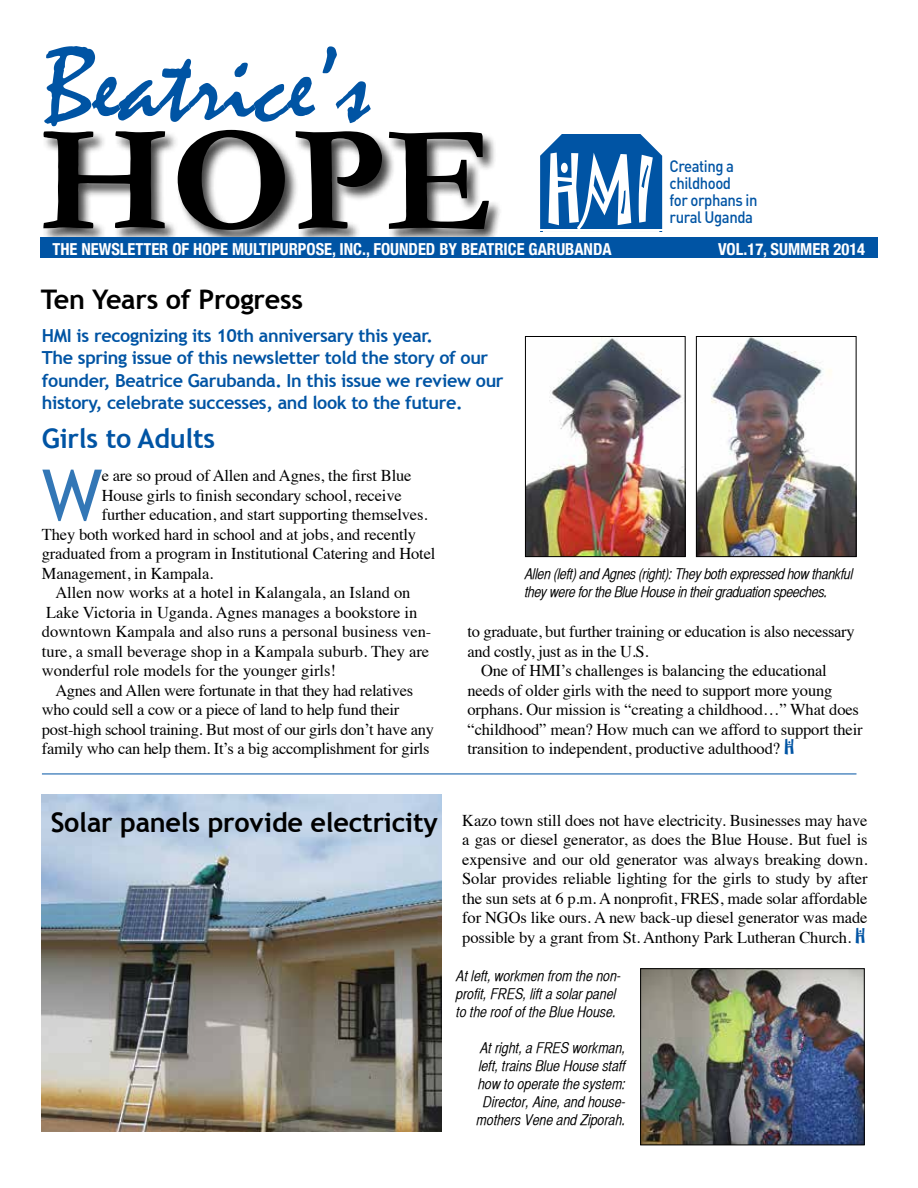
<style>
.page{position:relative;width:918px;height:1188px;background:#fff}
.page>*{position:absolute;margin:0;border:0;box-sizing:border-box;transform-origin:0 0}
.t1{font:700 153px "Garamond";color:#000}
.t2{font:108px "Mistral";color:#0054a4}
.t3{font:83.85px "Jokerman";color:#fff;scale:.67 1}
.t4{font:70.95px "Trebuchet MS";color:#3377b6}
.t5{font:700 27px "Trebuchet MS";letter-spacing:-.01em;color:#000}
.t6{font:700 27px "Trebuchet MS";letter-spacing:-.01em;color:#0054a4}
.t7{font:700 18px/22.5px "Trebuchet MS";letter-spacing:-.02em;color:#0054a4}
.t8{font:16.5px/19.5px "Times";letter-spacing:-.01em;color:#000;text-align:justify}
.t9{font:700 condensed 16.5px "Helvetica Neue";color:#fff}
.t10{font:500 16.35px/16.8px "DINOT";letter-spacing:-.03em;color:#0054a4;scale:.91 1}
.t11{font:15px/18px "Helvetica CY Oblique";color:#000}
.t12{font:15px/18px "Helvetica CY Oblique";letter-spacing:-.02em;color:#000}
.s1{font-family:"Jokerman";font-size:18px;color:#0054a4}
</style>
<div class="page">
<div style="left:42px;top:129px;width:461px;height:116px;background:#000;opacity:.75"></div>
<div style="left:40px;top:237px;width:838px;height:21px;background:#0054a4"></div>
<div style="left:540px;top:135px;width:123px;height:94px;background:#0054a4"></div>
<img style="left:527px;top:338px;width:157px;height:217px">
<div style="left:525px;top:336px;width:161px;height:221px;border:1px solid #000"></div>
<img style="left:698px;top:338px;width:156px;height:217px">
<div style="left:696px;top:336px;width:160px;height:221px;border:1px solid #000"></div>
<img style="left:42px;top:794px;width:400px;height:338px">
<img style="left:642px;top:970px;width:221px;height:173px">
<div style="left:640px;top:968px;width:225px;height:177px;border:1px solid #000"></div>
<hr style="left:42px;top:774px;width:814px;height:1px;background:#0054a4">
<h2 class="t2" style="left:44px;top:26px;width:328px">Beatrice’s</h2>
<h1 class="t1" style="left:39px;top:89px;width:457px">Hope</h1>
<p class="t9" style="left:52px;top:235px;width:561px">THE NEWSLETTER OF HOPE MULTIPURPOSE, INC., FOUNDED BY BEATRICE GARUBANDA</p>
<p class="t9" style="left:718px;top:235px;width:149px">VOL.17, SUMMER 2014</p>
<h3 class="t5" style="left:41px;top:282px;width:264px">Ten Years of Progress</h3>
<h3 class="t3" style="left:545px;top:130px;width:163px">HMI</h3>
<p class="t10" style="left:670px;top:157px;width:98px">Creating a childhood<br>for orphans in rural Uganda</p>
<p class="t7" style="left:42px;top:324px;width:463px">HMI is recognizing its 10th anniversary this year.<br>The spring issue of this newsletter told the story of our founder, Beatrice Garubanda. In this issue we review our history, celebrate successes, and look to the future.</p>
<h3 class="t6" style="left:42px;top:422px;width:175px">Girls to Adults</h3>
<h3 class="t4" style="left:42px;top:453px;width:62px">W</h3>
<p class="t8" style="left:102px;top:465px;width:311px">e are so proud of Allen and Agnes, the first Blue</p>
<p class="t8" style="left:102px;top:484px;width:302px">House girls to finish secondary school, receive</p>
<p class="t8" style="left:102px;top:504px;width:327px">further education, and start supporting themselves.</p>
<p class="t8" style="left:42px;top:523px;width:376px">They both worked hard in school and at jobs, and recently</p>
<p class="t8" style="left:42px;top:543px;width:395px">graduated from a program in Institutional Catering and Hotel</p>
<p class="t8" style="left:42px;top:562px;width:173px">Management, in Kampala.</p>
<p class="t8" style="left:55px;top:582px;width:357px">Allen now works at a hotel in Kalangala, an Island on</p>
<p class="t8" style="left:46px;top:601px;width:373px">Lake Victoria in Uganda. Agnes manages a bookstore in</p>
<p class="t8" style="left:42px;top:621px;width:391px">downtown Kampala and also runs a personal business ven-</p>
<p class="t8" style="left:42px;top:640px;width:389px">ture, a small beverage shop in a Kampala suburb. They are</p>
<p class="t8" style="left:42px;top:660px;width:296px">wonderful role models for the younger girls!</p>
<p class="t8" style="left:55px;top:679px;width:359px">Agnes and Allen were fortunate in that they had relatives</p>
<p class="t8" style="left:42px;top:699px;width:359px">who could sell a cow or a piece of land to help fund their</p>
<p class="t8" style="left:42px;top:718px;width:394px">post-high school training. But most of our girls don’t have any</p>
<p class="t8" style="left:42px;top:738px;width:389px">family who can help them. It’s a big accomplishment for girls</p>
<p class="t12" style="left:525px;top:565px;width:330px">Allen (left) and Agnes (right): They both expressed how thankful they were for the Blue House in their graduation speeches.</p>
<p class="t8" style="left:468px;top:621px;width:389px">to graduate, but further training or education is also necessary</p>
<p class="t8" style="left:468px;top:640px;width:183px">and costly, just as in the U.S.</p>
<p class="t8" style="left:481px;top:660px;width:347px">One of HMI’s challenges is balancing the educational</p>
<p class="t8" style="left:468px;top:679px;width:366px">needs of older girls with the need to support more young</p>
<p class="t8" style="left:468px;top:699px;width:393px">orphans. Our mission is “creating a childhood…” What does</p>
<p class="t8" style="left:468px;top:718px;width:397px">“childhood” mean? How much can we afford to support their</p>
<p class="t8" style="left:468px;top:738px;width:329px">transition to independent, productive adulthood? <span class="s1">H</span></p>
<h3 class="t5" style="left:51px;top:806px;width:389px">Solar panels provide electricity</h3>
<p class="t8" style="left:462px;top:809px;width:407px">Kazo town still does not have electricity. Businesses may have a gas or diesel generator, as does the Blue House. But fuel is expensive and our old generator was always breaking down.<br>Solar provides reliable lighting for the girls to study by after the sun sets at 6 p.m. A nonprofit, FRES, made solar affordable for NGOs like ours. A new back-up diesel generator was made possible by a grant from St. Anthony Park Lutheran Church. <span class="s1">H</span></p>
<p class="t11" style="left:457px;top:967px;width:166px">At left, workmen from the non&shy;profit, FRES, lift a solar panel to the roof of the Blue House.</p>
<p class="t11" style="left:477px;top:1039px;width:151px;text-align:center">At right, a FRES workman, left, trains Blue House staff how to operate the system:<br>Director, Aine, and house&shy;mothers Vene and Ziporah.</p>
</div>
